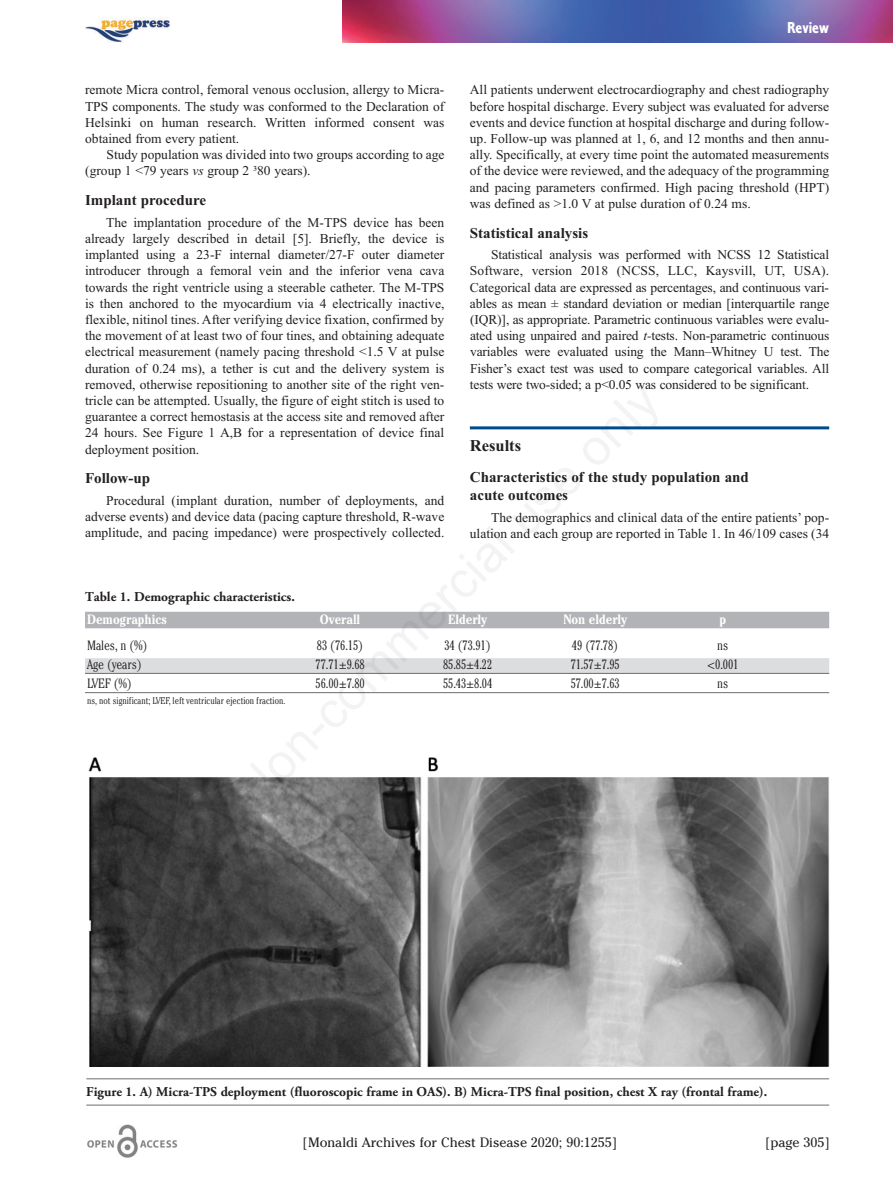
<style>
.page{position:relative;width:893px;height:1191px;background:#fff}
.page>*{position:absolute;margin:0;border:0;box-sizing:border-box;transform-origin:0 0}
.t1{font:700 16.5px "Times New Roman";color:#231f20}
.t2{font:16.5px "Corinthian Bold Condensed Plain";color:#fff}
.t3{font:700 15px/18px "Times New Roman";color:#231f20}
.t4{font:13.5px/16.2px "Times New Roman";color:#231f20;text-align:justify}
.t5{font:700 13.5px "Adobe Garamond Pro";color:#231f20}
.t6{font:300 condensed 13.5px "Cheltenham";letter-spacing:-.01em;color:#231f20}
.t7{font:13.5px "Cheltenham";color:#231f20}
.t8{font:700 condensed 13.5px "Cheltenham";letter-spacing:-.01em;color:#fff}
.t9{font:300 condensed 9.75px "Cheltenham";color:#231f20}
.s1{font-style:italic}
</style>
<div class="page">
<img style="left:342px;top:0;width:551px;height:43px">
<hr style="left:470px;top:426px;width:359px;height:3px;background:#004c8a">
<img style="left:87px;top:1124px;width:91px;height:34px">
<img style="left:85px;top:17px;width:84px;height:25px">
<hr style="left:86px;top:1078px;width:743px;height:1px;background:#6c6d70">
<hr style="left:86px;top:1104px;width:743px;height:1px;background:#6c6d70">
<div style="left:85px;top:612px;width:744px;height:16px;background:#b2b3b7"></div>
<div style="left:85px;top:658px;width:744px;height:15px;background:#dcdddf"></div>
<hr style="left:85px;top:673px;width:744px;height:1px;background:#6c6d70">
<hr style="left:85px;top:692px;width:744px;height:1px;background:#6c6d70">
<img style="left:88px;top:757px;width:741px;height:309px">
<p class="t4" style="left:85px;top:82px;width:361px">remote Micra control, femoral venous occlusion, allergy to Micra-TPS components. The study was conformed to the Declaration of Helsinki on human research. Written informed consent was obtained from every patient.</p>
<p class="t4" style="left:85px;top:146px;width:361px;text-indent:21px">Study population was divided into two groups according to age (group 1 &lt;79 years <span class="s1">vs</span> group 2 ³80 years).</p>
<p class="t3" style="left:85px;top:191px;width:123px">Implant procedure</p>
<p class="t4" style="left:85px;top:214px;width:361px;text-indent:21px">The implantation procedure of the M-TPS device has been already largely described in detail [5]. Briefly, the device is implanted using a 23-F internal diameter/27-F outer diameter introducer through a femoral vein and the inferior vena cava towards the right ventricle using a steerable catheter. The M-TPS is then anchored to the myocardium via 4 electrically inactive, flexible, nitinol tines. After verifying device fixation, confirmed by the movement of at least two of four tines, and obtaining adequate electrical measurement (namely pacing threshold &lt;1.5 V at pulse duration of 0.24 ms), a tether is cut and the delivery system is removed, otherwise repositioning to another site of the right ven&shy;tricle can be attempted. Usually, the figure of eight stitch is used to guarantee a correct hemostasis at the access site and removed after 24 hours. See Figure 1 A,B for a representation of device final deployment position.</p>
<p class="t3" style="left:85px;top:469px;width:67px">Follow-up</p>
<p class="t4" style="left:85px;top:492px;width:361px;text-indent:21px">Procedural (implant duration, number of deployments, and adverse events) and device data (pacing capture threshold, R-wave amplitude, and pacing impedance) were prospectively collected.</p>
<p class="t2" style="left:787px;top:22px;width:43px">Review</p>
<p class="t4" style="left:470px;top:82px;width:361px">All patients underwent electrocardiography and chest radiography before hospital discharge. Every subject was evaluated for adverse events and device function at hospital discharge and during follow&shy;up. Follow-up was planned at 1, 6, and 12 months and then annu&shy;ally. Specifically, at every time point the automated measurements of the device were reviewed, and the adequacy of the programming and pacing parameters confirmed. High pacing threshold (HPT) was defined as &gt;1.0 V at pulse duration of 0.24 ms.</p>
<p class="t3" style="left:470px;top:223px;width:120px">Statistical analysis</p>
<p class="t4" style="left:470px;top:246px;width:361px;text-indent:21px">Statistical analysis was performed with NCSS 12 Statistical Software, version 2018 (NCSS, LLC, Kaysvill, UT, USA).<br>Categorical data are expressed as percentages, and continuous vari&shy;ables as mean ± standard deviation or median [interquartile range (IQR)], as appropriate. Parametric continuous variables were evalu&shy;ated using unpaired and paired <span class="s1">t-</span>tests. Non-parametric continuous variables were evaluated using the Mann–Whitney U test. The Fisher’s exact test was used to compare categorical variables. All tests were two-sided; a p&lt;0.05 was considered to be significant.</p>
<p class="t1" style="left:470px;top:435px;width:53px">Results</p>
<p class="t3" style="left:470px;top:468px;width:280px">Characteristics of the study population and acute outcomes</p>
<p class="t4" style="left:470px;top:509px;width:361px;text-align:right">The demographics and clinical data of the entire patients’ pop&shy;ulation and each group are reported in Table 1. In 46/109 cases (34</p>
<p class="t5" style="left:85px;top:591px;width:211px">Table 1. Demographic characteristics.</p>
<p class="t8" style="left:87px;top:614px;width:82px">Demographics</p>
<p class="t8" style="left:320px;top:614px;width:42px">Overall</p>
<p class="t8" style="left:448px;top:614px;width:40px">Elderly</p>
<p class="t8" style="left:563px;top:614px;width:65px">Non elderly</p>
<p class="t8" style="left:719px;top:614px;width:8px">p</p>
<p class="t6" style="left:87px;top:640px;width:62px">Males, n (%)</p>
<p class="t6" style="left:317px;top:640px;width:48px">83 (76.15)</p>
<p class="t6" style="left:444px;top:640px;width:48px">34 (73.91)</p>
<p class="t6" style="left:572px;top:640px;width:48px">49 (77.78)</p>
<p class="t6" style="left:717px;top:640px;width:13px">ns</p>
<p class="t6" style="left:87px;top:659px;width:57px">Age (years)</p>
<p class="t6" style="left:316px;top:659px;width:51px">77.71±9.68</p>
<p class="t6" style="left:443px;top:659px;width:51px">85.85±4.22</p>
<p class="t6" style="left:571px;top:659px;width:51px">71.57±7.95</p>
<p class="t6" style="left:707px;top:659px;width:33px">&lt;0.001</p>
<p class="t6" style="left:87px;top:678px;width:46px">LVEF (%)</p>
<p class="t6" style="left:316px;top:678px;width:51px">56.00±7.80</p>
<p class="t6" style="left:443px;top:678px;width:51px">55.43±8.04</p>
<p class="t6" style="left:571px;top:678px;width:51px">57.00±7.63</p>
<p class="t6" style="left:717px;top:678px;width:13px">ns</p>
<p class="t9" style="left:87px;top:697px;width:200px">ns, not significant; LVEF, left ventricular ejection fraction.</p>
<p class="t5" style="left:86px;top:1086px;width:682px">Figure 1. A) Micra-TPS deployment (fluoroscopic frame in OAS). B) Micra-TPS final position, chest X ray (frontal frame).</p>
<p class="t7" style="left:303px;top:1134px;width:316px">[Monaldi Archives for Chest Disease 2020; 90:1255]</p>
<p class="t7" style="left:765px;top:1134px;width:66px">[page 305]</p>
</div>
